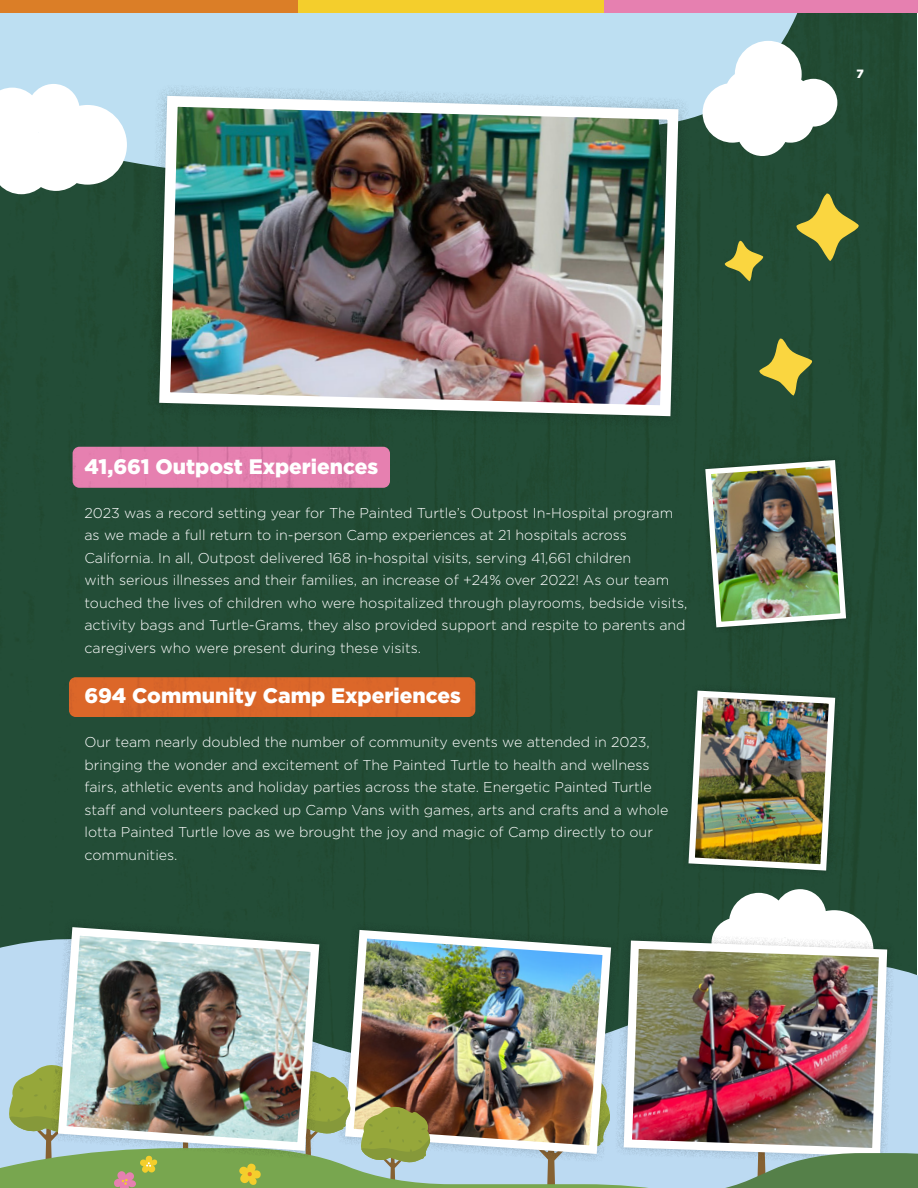
<style>
.page{position:relative;width:918px;height:1188px;background:#fff}
.page>*{position:absolute;margin:0;border:0;box-sizing:border-box;transform-origin:0 0}
.t1{font:900 21px "Gotham";color:#fff}
.t2{font:300 14.25px/22.5px "Gotham";color:#fff}
.t3{font:900 12px "Gotham";color:#fff}
</style>
<div class="page">
<div style="left:0;top:13px;width:917px;height:674px;background:#234d37"></div>
<div style="left:700px;top:455px;width:152px;height:178px;background:#234d37"></div>
<img style="left:705px;top:457px;width:141px;height:173px">
<img style="left:69px;top:677px;width:406px;height:10px">
<img style="left:73px;top:447px;width:317px;height:41px">
<svg style="left:127px;top:13px;width:721px;height:161px;background:#accedd"></svg>
<svg style="left:658px;top:19px;width:179px;height:137px"></svg>
<div style="left:147px;top:84px;width:544px;height:344px;background:#000;opacity:.2"></div>
<img style="left:154px;top:90px;width:530px;height:332px">
<img style="left:0;top:687px;width:918px;height:501px">
<svg style="left:795px;top:193px;width:65px;height:68px;background:#768139"></svg>
<svg style="left:759px;top:337px;width:55px;height:59px;background:#788239"></svg>
<svg style="left:725px;top:240px;width:39px;height:41px;background:#7c8539"></svg>
<svg style="left:0;top:13px;width:127px;height:225px"></svg>
<div style="left:0;top:0;width:306px;height:13px;background:#db7e27"></div>
<div style="left:298px;top:0;width:306px;height:13px;background:#f4ce2c"></div>
<div style="left:604px;top:0;width:314px;height:13px;background:#e680b0"></div>
<h1 class="t1" style="left:84px;top:454px;width:295px">41,661 Outpost Experiences</h1>
<p class="t2" style="left:84px;top:501px;width:604px">2023 was a record setting year for The Painted Turtle’s Outpost In-Hospital program as we made a full return to in-person Camp experiences at 21 hospitals across California. In all, Outpost delivered 168 in-hospital visits, serving 41,661 children<br>with serious illnesses and their families, an increase of +24% over 2022! As our team touched the lives of children who were hospitalized through playrooms, bedside visits, activity bags and Turtle-Grams, they also provided support and respite to parents and caregivers who were present during these visits.</p>
<h1 class="t1" style="left:84px;top:683px;width:378px">694 Community Camp Experiences</h1>
<p class="t2" style="left:84px;top:730px;width:585px">Our team nearly doubled the number of community events we attended in 2023, bringing the wonder and excitement of The Painted Turtle to health and wellness fairs, athletic events and holiday parties across the state. Energetic Painted Turtle staff and volunteers packed up Camp Vans with games, arts and crafts and a whole lotta Painted Turtle love as we brought the joy and magic of Camp directly to our communities.</p>
<p class="t3" style="left:857px;top:67px;width:9px">7</p>
</div>
